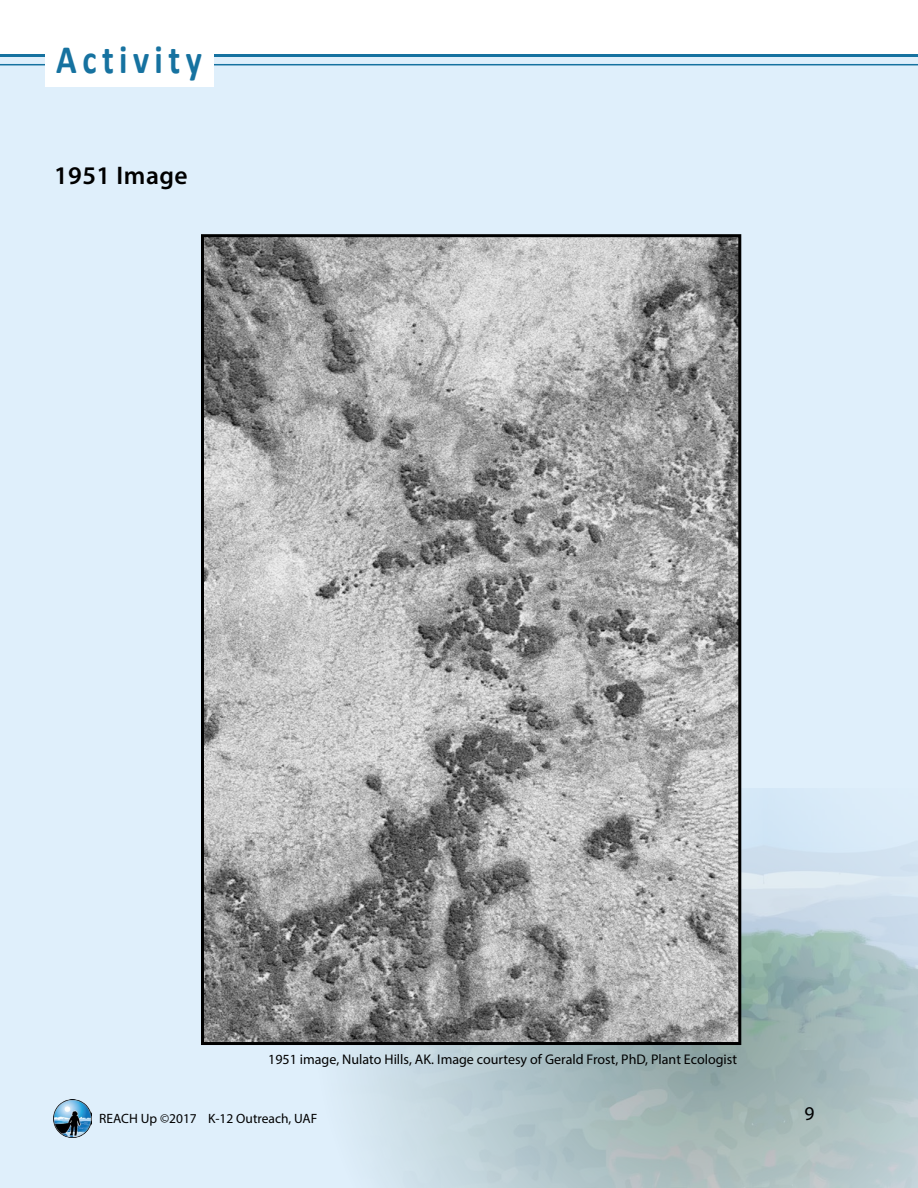
<style>
.page{position:relative;width:918px;height:1188px;background:#fff}
.page>*{position:absolute;margin:0;border:0;box-sizing:border-box;transform-origin:0 0}
.t1{font:700 40.5px "Calibri";letter-spacing:.16em;color:#1672a0;scale:.84 1}
.t2{font:600 25.5px "Myriad Pro";letter-spacing:.02em;color:#000}
.t3{font:19.5px "Myriad Pro";color:#000}
.t4{font:14.1px "Myriad Pro";color:#000}
.t5{font:13.5px "Myriad Pro";color:#000}
</style>
<div class="page">
<div style="left:0;top:54px;width:918px;height:1134px;background:#dfeffb"></div>
<img style="left:314px;top:788px;width:604px;height:400px">
<img style="left:54px;top:1100px;width:38px;height:38px">
<hr style="left:0;top:64px;width:918px;height:1px;background:#1672a0">
<div style="left:45px;top:43px;width:168px;height:44px;background:#fff"></div>
<img style="left:205px;top:238px;width:532px;height:803px">
<div style="left:201px;top:234px;width:540px;height:811px;border:3px solid #000"></div>
<h1 class="t1" style="left:56px;top:34px;width:175px">Activity</h1>
<h2 class="t2" style="left:54px;top:159px;width:135px">1951 Image</h2>
<p class="t4" style="left:268px;top:1050px;width:470px">1951 image, Nulato Hills, AK. Image courtesy of Gerald Frost, PhD, Plant Ecologist</p>
<p class="t5" style="left:99px;top:1110px;width:220px">REACH Up ©2017 K-12 Outreach, UAF</p>
<h3 class="t3" style="left:805px;top:1101px;width:12px">9</h3>
</div>
